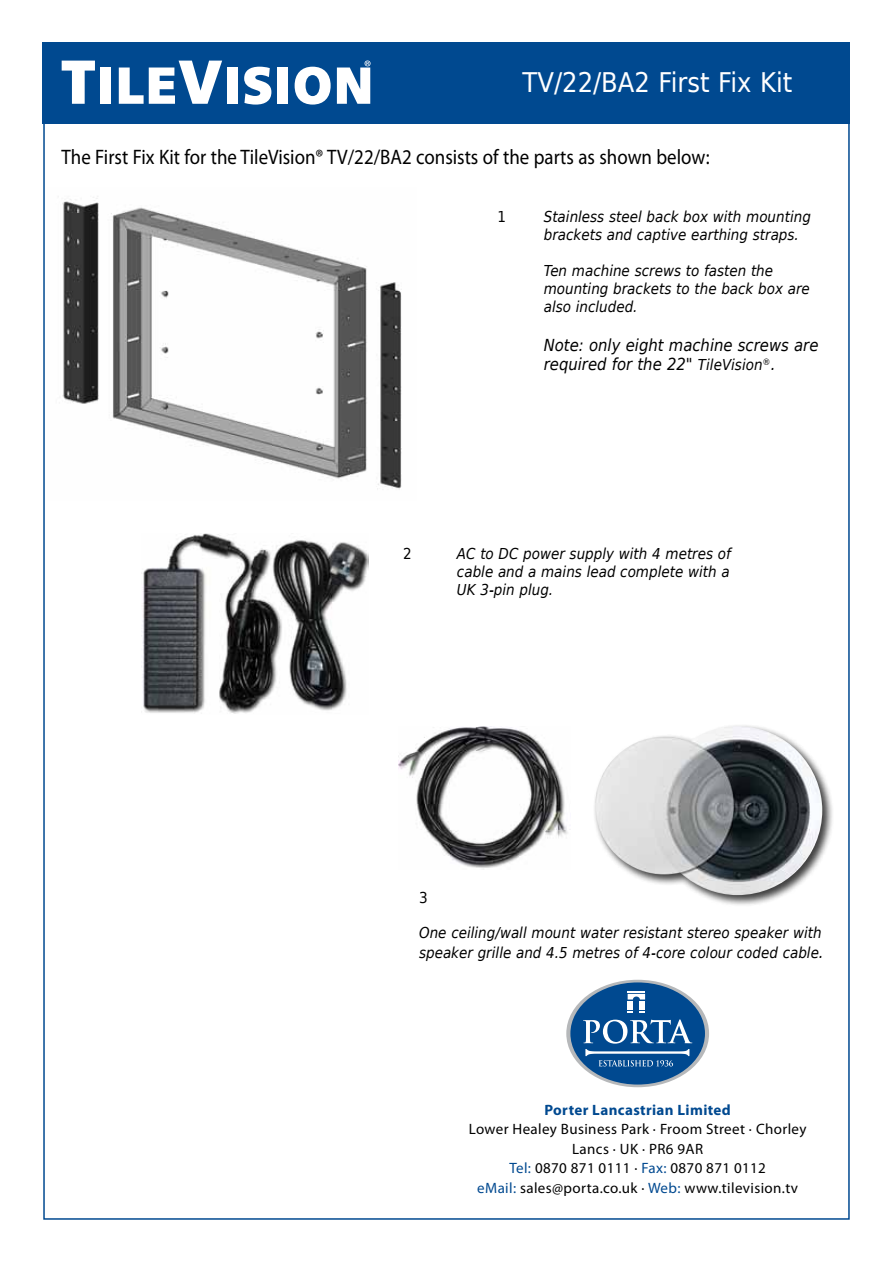
<style>
.page{position:relative;width:893px;height:1263px;background:#fff}
.page>*{position:absolute;margin:0;border:0;box-sizing:border-box;transform-origin:0 0}
.t1{font:27px "DejaVu Sans";color:#fff;scale:.9 1}
.t2{font:21px "Myriad Pro";color:#000;scale:.9 1}
.t3{font:italic 16.5px/19.5px "DejaVu Sans";color:#000;scale:.9 1}
.t4{font:italic 15px/18px "DejaVu Sans";color:#000;scale:.9 1}
.t5{font:15px/19.5px "Myriad Pro";letter-spacing:.025em;color:#000;text-align:center}
.t6{font:700 15px "Myriad Pro";letter-spacing:.025em;color:#004990}
.t7{font:15px "DejaVu Sans";color:#000;scale:.9 1}
.s1{font-size:15px}
.s2{font-size:16.5px}
.s3{color:#004990}
</style>
<div class="page">
<div style="left:43px;top:43px;width:807px;height:81px;background:#004990"></div>
<svg style="left:62px;top:61px;width:33px;height:43px"></svg>
<div style="left:100px;top:68px;width:11px;height:36px;background:#fff"></div>
<svg style="left:119px;top:61px;width:103px;height:43px"></svg>
<div style="left:227px;top:68px;width:11px;height:36px;background:#fff"></div>
<svg style="left:244px;top:67px;width:27px;height:38px"></svg>
<div style="left:277px;top:68px;width:11px;height:36px;background:#fff"></div>
<svg style="left:295px;top:67px;width:36px;height:38px"></svg>
<svg style="left:337px;top:61px;width:34px;height:43px"></svg>
<svg style="left:566px;top:980px;width:143px;height:107px"></svg>
<img style="left:142px;top:533px;width:226px;height:181px">
<img style="left:62px;top:196px;width:340px;height:294px">
<div style="left:593px;top:724px;width:241px;height:182px;background:#000;opacity:.75"></div>
<img style="left:595px;top:726px;width:227px;height:169px">
<img style="left:399px;top:727px;width:169px;height:143px">
<h1 class="t1" style="left:523px;top:60px;width:301px">TV/22/BA2 First Fix Kit</h1>
<h2 class="t2" style="left:62px;top:143px;width:721px">The First Fix Kit for the TileVision® TV/22/BA2 consists of the parts as shown below:</h2>
<p class="t7" style="left:497px;top:204px;width:11px">1</p>
<p class="t4" style="left:544px;top:207px;width:298px">Stainless steel back box with mounting brackets and captive earthing straps.</p>
<p class="t4" style="left:544px;top:261px;width:297px">Ten machine screws to fasten the mounting brackets to the back box are also included.</p>
<p class="t3" style="left:544px;top:335px;width:307px">Note: only eight machine screws are required for the 22" <span class="s1">TileVision</span><sup>®</sup>.</p>
<p class="t7" style="left:403px;top:542px;width:11px">2</p>
<p class="t4" style="left:457px;top:545px;width:306px;text-align:justify">AC to DC power supply with 4 metres of cable and a mains lead complete with a UK 3-pin plug.</p>
<p class="t7" style="left:419px;top:885px;width:11px">3</p>
<p class="t4" style="left:419px;top:923px;width:451px;line-height:19.5px">One ceiling/wall mount water resistant stereo speaker with speaker grille and 4.5 metres of 4-core colour coded cable<span class="s2">.</span></p>
<p class="t6" style="left:544px;top:1100px;width:188px">Porter Lancastrian Limited</p>
<p class="t5" style="left:469px;top:1119px;width:339px">Lower Healey Business Park · Froom Street · Chorley Lancs · UK · PR6 9AR<br><span class="s3">Tel:</span> 0870 871 0111 · <span class="s3">Fax:</span> 0870 871 0112<br><span class="s3">eMail:</span> sales@porta.co.uk · <span class="s3">Web:</span> www.tilevision.tv</p>
</div>
